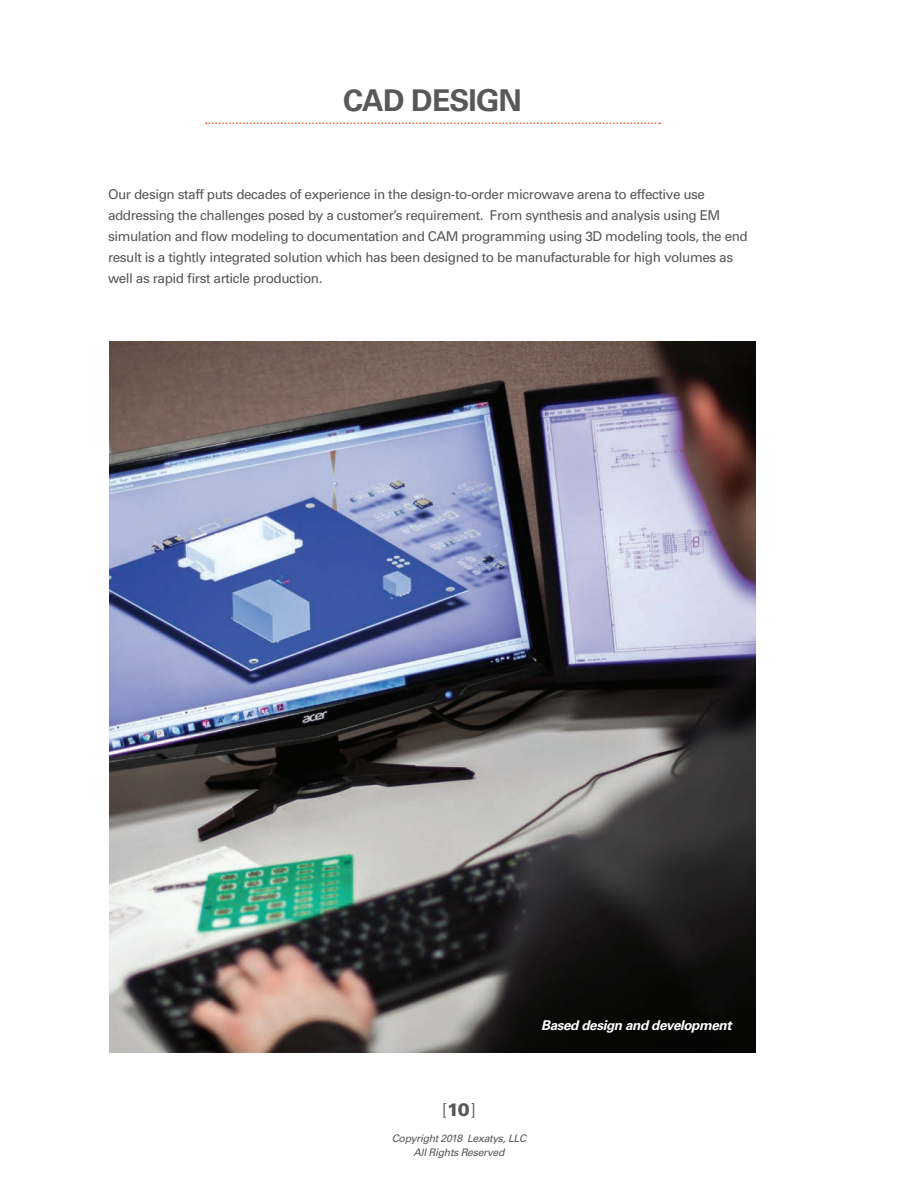
<style>
.page{position:relative;width:918px;height:1188px;background:#fff}
.page>*{position:absolute;margin:0;border:0;box-sizing:border-box;transform-origin:0 0}
.t1{font:700 30px "Univers CE";letter-spacing:-.03em;color:#57585a}
.t2{font:300 18px "Univers";color:#57585a}
.t3{font:13.5px/21px "Univers";letter-spacing:-.03em;color:#57585a}
.t4{font:italic 700 13.5px "Univers CE";letter-spacing:-.03em;color:#fff}
.t5{font:italic 10.5px/13.5px "Univers CE";letter-spacing:-.03em;color:#57585a;text-align:center}
.s1{font-weight:900}
</style>
<div class="page">
<svg style="left:206px;top:122px;width:454px;height:2px"></svg>
<img style="left:110px;top:342px;width:646px;height:711px">
<h1 class="t1" style="left:343px;top:82px;width:180px">CAD DESIGN</h1>
<p class="t3" style="left:108px;top:184px;width:641px">Our design staff puts decades of experience in the design-to-order microwave arena to effective use addressing the challenges posed by a customer’s requirement. From synthesis and analysis using EM simulation and flow modeling to documentation and CAM programming using 3D modeling tools, the end result is a tightly integrated solution which has been designed to be manufacturable for high volumes as well as rapid first article production.</p>
<p class="t4" style="left:541px;top:1018px;width:192px">Based design and development</p>
<h2 class="t2" style="left:442px;top:1099px;width:35px">[<span class="s1">10</span>]</h2>
<p class="t5" style="left:392px;top:1132px;width:136px">Copyright 2018 Lexatys, LLC<br>All Rights Reserved</p>
</div>
